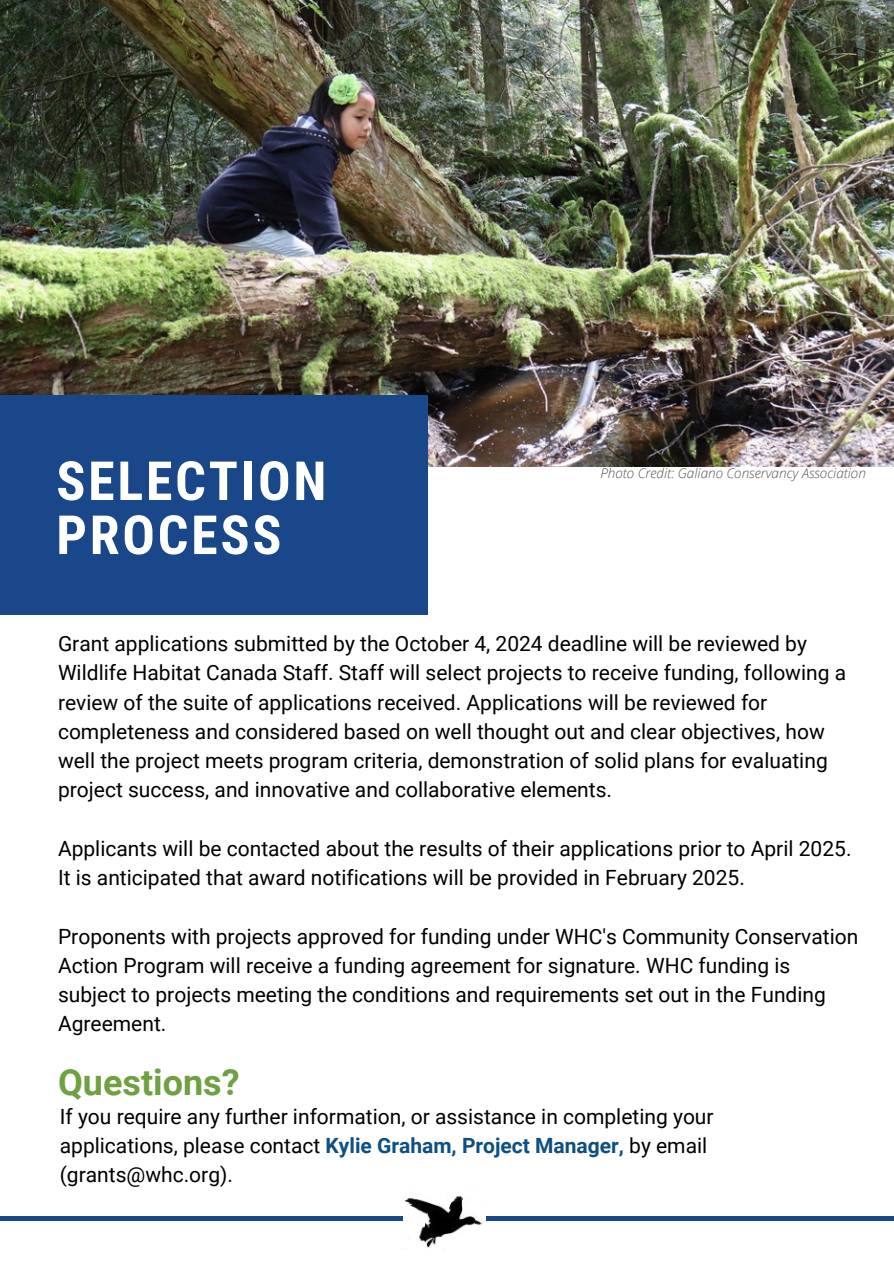
<style>
.page{position:relative;width:894px;height:1264px;background:#fff}
.page>*{position:absolute;margin:0;border:0;box-sizing:border-box;transform-origin:0 0}
.t1{font:700 54px/54px "Roboto Condensed";letter-spacing:.05em;color:#fff}
.t2{font:700 36px "Roboto";color:#6fa041}
.t3{font:21px/29.2px "Roboto";color:#000}
.t4{font:italic 300 13.5px "Open Sans";color:#545454}
.s1{font-weight:700;color:#0d4f83}
</style>
<div class="page">
<img style="left:0;top:0;width:893px;height:466px">
<div style="left:0;top:396px;width:428px;height:218px;background:#1a4789"></div>
<img style="left:402px;top:1195px;width:81px;height:53px">
<hr style="left:0;top:1216px;width:402px;height:4px;background:#1a4789">
<hr style="left:485px;top:1216px;width:408px;height:4px;background:#1a4789">
<h1 class="t1" style="left:56px;top:454px;width:271px">SELECTION<br>PROCESS</h1>
<h3 class="t4" style="left:600px;top:463px;width:267px">Photo Credit: Galiano Conservancy Association</h3>
<p class="t3" style="left:58px;top:629px;width:789px">Grant applications submitted by the October 4, 2024 deadline will be reviewed by Wildlife Habitat Canada Staff. Staff will select projects to receive funding, following a review of the suite of applications received. Applications will be reviewed for completeness and considered based on well thought out and clear objectives, how well the project meets program criteria, demonstration of solid plans for evaluating project success, and innovative and collaborative elements.</p>
<h3 class="t3" style="left:58px;top:834px;width:794px">Applicants will be contacted about the results of their applications prior to April 2025.<br>It is anticipated that award notifications will be provided in February 2025.</h3>
<h3 class="t3" style="left:58px;top:921px;width:801px">Proponents with projects approved for funding under WHC's Community Conservation Action Program will receive a funding agreement for signature. WHC funding is subject to projects meeting the conditions and requirements set out in the Funding Agreement.</h3>
<h3 class="t2" style="left:58px;top:1061px;width:183px">Questions?</h3>
<h2 class="t3" style="left:60px;top:1101px;width:655px">If you require any further information, or assistance in completing your applications, please contact <span class="s1">Kylie Graham, Project Manager,</span> by email (grants@whc.org).</h2>
</div>
